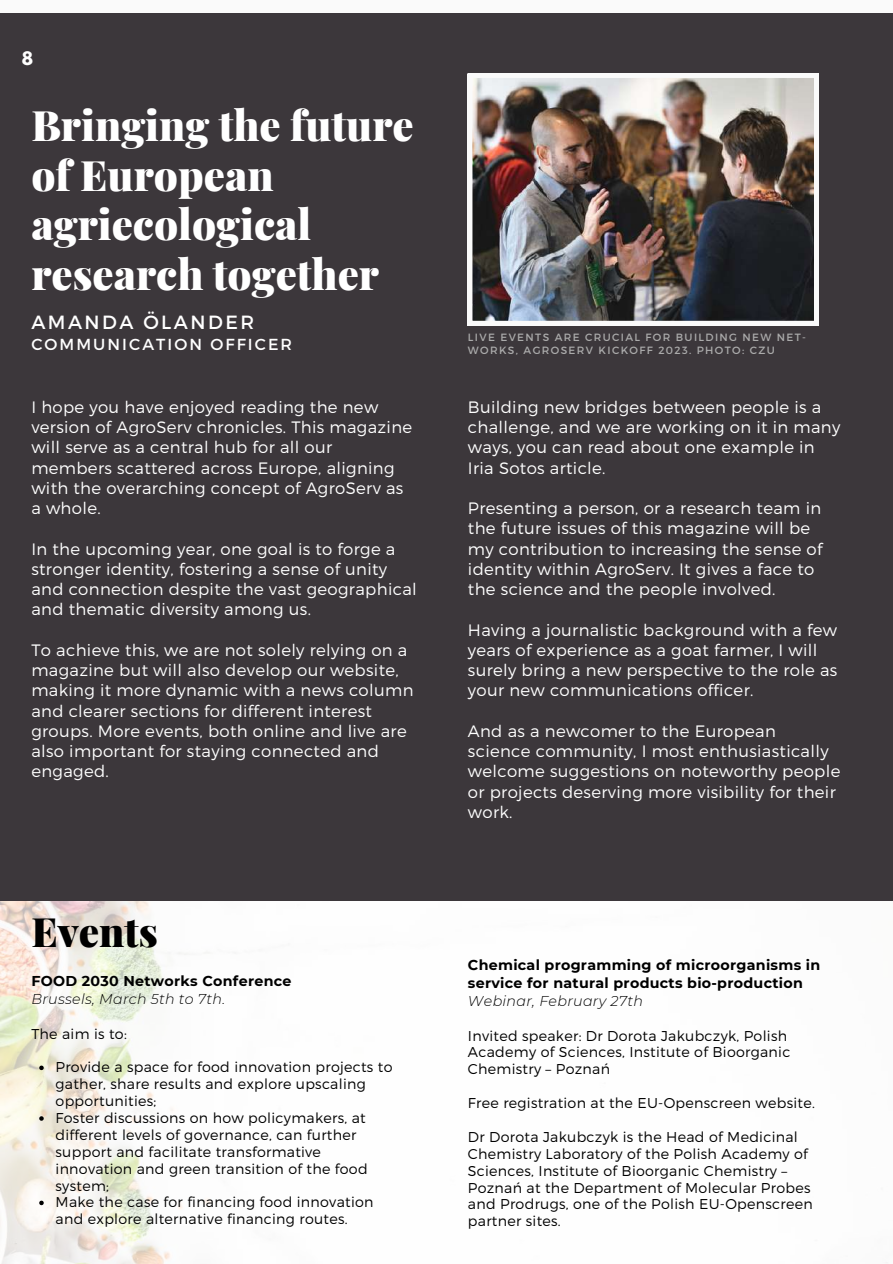
<style>
.page{position:relative;width:893px;height:1264px;background:#fff}
.page>*{position:absolute;margin:0;border:0;box-sizing:border-box;transform-origin:0 0}
.t1{font:900 42px/49.5px "Playfair Display";color:#fff}
.t2{font:900 40.5px "Playfair Display";color:#000}
.t3{font:19.05px "Montserrat";letter-spacing:.13em;color:#fff}
.t4{font:300 16.5px/20.2px "Montserrat";letter-spacing:.02em;color:#fff}
.t5{font:700 16.5px "League Spartan";color:#fff}
.t6{font:15.9px "Montserrat";letter-spacing:.13em;color:#fff}
.t7{font:300 14.25px/16.8px "Montserrat";letter-spacing:.02em;color:#000}
.t8{font:700 14.25px/18px "Montserrat";letter-spacing:.02em;color:#000}
.t9{font:italic 300 14.25px "Montserrat";letter-spacing:.02em;color:#000}
.t10{font:10.5px/13.2px "Montserrat";letter-spacing:.13em;color:#ababab}
</style>
<div class="page">
<img style="left:0;top:900px;width:892px;height:363px">
<div style="left:0;top:0;width:892px;height:900px;background:#3c373b"></div>
<img style="left:468px;top:73px;width:350px;height:252px">
<div style="left:0;top:0;width:892px;height:12px;background:#fafafa"></div>
<svg style="left:39px;top:1065px;width:5px;height:5px"></svg>
<svg style="left:39px;top:1116px;width:5px;height:4px"></svg>
<svg style="left:39px;top:1200px;width:5px;height:5px"></svg>
<p class="t5" style="left:22px;top:51px;width:13px">8</p>
<h1 class="t1" style="left:31px;top:99px;width:384px">Bringing the future of European agriecological research together</h1>
<p class="t3" style="left:31px;top:310px;width:224px">AMANDA ÖLANDER</p>
<p class="t6" style="left:31px;top:334px;width:262px">COMMUNICATION OFFICER</p>
<p class="t4" style="left:31px;top:396px;width:382px">I hope you have enjoyed reading the new version of AgroServ chronicles. This magazine will serve as a central hub for all our members scattered across Europe, aligning with the overarching concept of AgroServ as a whole.</p>
<p class="t4" style="left:31px;top:538px;width:387px">In the upcoming year, one goal is to forge a stronger identity, fostering a sense of unity and connection despite the vast geographical and thematic diversity among us.</p>
<p class="t4" style="left:31px;top:639px;width:383px">To achieve this, we are not solely relying on a magazine but will also develop our website, making it more dynamic with a news column and clearer sections for different interest groups. More events, both online and live are also important for staying connected and engaged.</p>
<h2 class="t2" style="left:31px;top:903px;width:128px">Events</h2>
<p class="t8" style="left:31px;top:971px;width:262px">FOOD 2030 Networks Conference</p>
<p class="t9" style="left:31px;top:989px;width:195px">Brussels, March 5th to 7th.</p>
<p class="t7" style="left:31px;top:1024px;width:97px">The aim is to:</p>
<p class="t7" style="left:56px;top:1058px;width:338px">Provide a space for food innovation projects to gather, share results and explore upscaling opportunities;<br>Foster discussions on how policymakers, at different levels of governance, can further support and facilitate transformative innovation and green transition of the food system;<br>Make the case for financing food innovation and explore alternative financing routes.</p>
<p class="t10" style="left:468px;top:330px;width:339px">LIVE EVENTS ARE CRUCIAL FOR BUILDING NEW NET-<br>WORKS, AGROSERV KICKOFF 2023. PHOTO: CZU</p>
<p class="t4" style="left:468px;top:396px;width:374px">Building new bridges between people is a challenge, and we are working on it in many ways, you can read about one example in Iria Sotos article.</p>
<p class="t4" style="left:468px;top:497px;width:356px">Presenting a person, or a research team in the future issues of this magazine will be my contribution to increasing the sense of identity within AgroServ. It gives a face to the science and the people involved.</p>
<p class="t4" style="left:468px;top:619px;width:371px">Having a journalistic background with a few years of experience as a goat farmer, I will surely bring a new perspective to the role as your new communications officer.</p>
<p class="t4" style="left:468px;top:720px;width:374px">And as a newcomer to the European science community, I most enthusiastically welcome suggestions on noteworthy people or projects deserving more visibility for their work.</p>
<p class="t8" style="left:468px;top:955px;width:354px">Chemical programming of microorganisms in service for natural products bio-production</p>
<p class="t9" style="left:468px;top:991px;width:176px">Webinar, February 27th</p>
<p class="t7" style="left:468px;top:1026px;width:324px">Invited speaker: Dr Dorota Jakubczyk, Polish<br>Academy of Sciences, Institute of Bioorganic<br>Chemistry – Poznań</p>
<p class="t7" style="left:468px;top:1093px;width:348px">Free registration at the EU-Openscreen website.</p>
<p class="t7" style="left:468px;top:1127px;width:346px">Dr Dorota Jakubczyk is the Head of Medicinal Chemistry Laboratory of the Polish Academy of Sciences, Institute of Bioorganic Chemistry – Poznań at the Department of Molecular Probes and Prodrugs, one of the Polish EU-Openscreen partner sites.</p>
</div>
